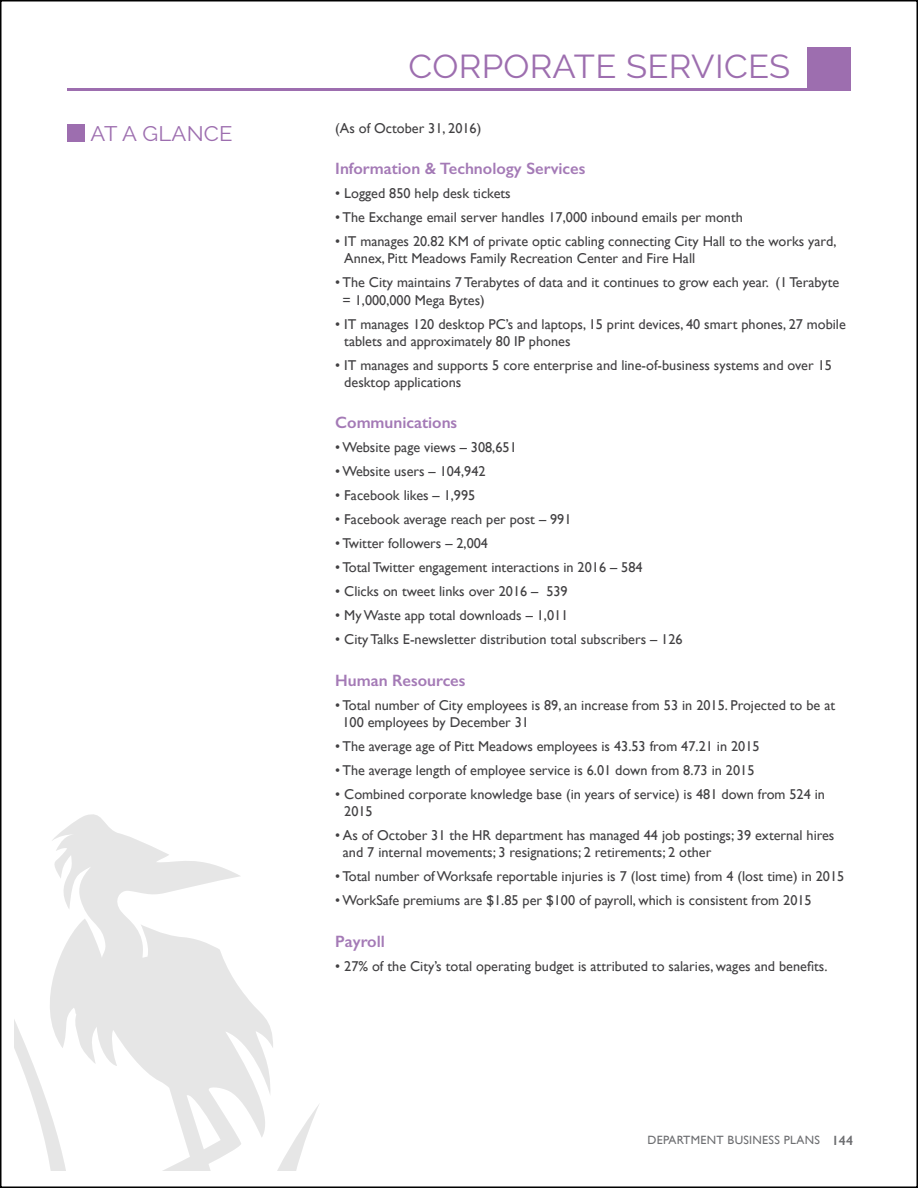
<style>
.page{position:relative;width:918px;height:1188px;background:#fff}
.page>*{position:absolute;margin:0;border:0;box-sizing:border-box;transform-origin:0 0}
.t1{font:33px "Raleway";letter-spacing:.01em;color:#9d6eaf;scale:1.05 1}
.t2{font:21px "Raleway";letter-spacing:.01em;color:#9d6eaf;scale:1.05 1}
.t3{font:600 16.5px "Gill Sans";color:#a47ab6}
.t4{font:14.25px/17.2px "Gill Sans";color:#414042}
.t5{font:12px "Gill Sans";letter-spacing:.025em;color:#6d6e71}
.s1{font-weight:600;font-size:13.5px}
</style>
<div class="page">
<svg style="left:14px;top:814px;width:305px;height:357px"></svg>
<div style="left:807px;top:47px;width:43px;height:44px;background:#9d6eaf"></div>
<hr style="left:68px;top:89px;width:782px;height:2px;background:#9d6eaf">
<div style="left:68px;top:125px;width:17px;height:17px;background:#9d6eaf"></div>
<h2 class="t2" style="left:90px;top:122px;width:137px">AT A GLANCE</h2>
<h1 class="t1" style="left:408px;top:47px;width:365px">CORPORATE SERVICES</h1>
<p class="t4" style="left:335px;top:119px;width:148px">(As of October 31, 2016)</p>
<p class="t3" style="left:335px;top:159px;width:252px">Information &amp; Technology Services</p>
<p class="t4" style="left:335px;top:185px;width:177px">• Logged 850 help desk tickets</p>
<p class="t4" style="left:335px;top:209px;width:409px">• The Exchange email server handles 17,000 inbound emails per month</p>
<p class="t4" style="left:344px;top:233px;width:494px;text-indent:-9px">• IT manages 20.82 KM of private optic cabling connecting City Hall to the works yard,<br>Annex, Pitt Meadows Family Recreation Center and Fire Hall</p>
<p class="t4" style="left:342px;top:274px;width:498px;text-indent:-7px">• The City maintains 7 Terabytes of data and it continues to grow each year. (1 Terabyte = 1,000,000 Mega Bytes)</p>
<p class="t4" style="left:344px;top:315px;width:503px;text-indent:-9px">• IT manages 120 desktop PC’s and laptops, 15 print devices, 40 smart phones, 27 mobile tablets and approximately 80 IP phones</p>
<p class="t4" style="left:344px;top:356px;width:489px;text-indent:-9px">• IT manages and supports 5 core enterprise and line-of-business systems and over 15 desktop applications</p>
<p class="t3" style="left:335px;top:413px;width:124px">Communications</p>
<p class="t4" style="left:335px;top:439px;width:183px">• Website page views – 308,651</p>
<p class="t4" style="left:335px;top:463px;width:152px">• Website users – 104,942</p>
<p class="t4" style="left:335px;top:487px;width:142px">• Facebook likes – 1,995</p>
<p class="t4" style="left:335px;top:511px;width:238px">• Facebook average reach per post – 991</p>
<p class="t4" style="left:335px;top:535px;width:154px">• Twitter followers – 2,004</p>
<p class="t4" style="left:335px;top:559px;width:309px">• Total Twitter engagement interactions in 2016 – 584</p>
<p class="t4" style="left:335px;top:583px;width:234px">• Clicks on tweet links over 2016 – 539</p>
<p class="t4" style="left:335px;top:607px;width:235px">• My Waste app total downloads – 1,011</p>
<p class="t4" style="left:335px;top:631px;width:349px">• City Talks E-newsletter distribution total subscribers – 126</p>
<p class="t3" style="left:335px;top:670px;width:132px">Human Resources</p>
<p class="t4" style="left:342px;top:696px;width:494px;text-indent:-7px">• Total number of City employees is 89, an increase from 53 in 2015. Projected to be at<br>100 employees by December 31</p>
<p class="t4" style="left:335px;top:737px;width:426px">• The average age of Pitt Meadows employees is 43.53 from 47.21 in 2015</p>
<p class="t4" style="left:335px;top:761px;width:421px">• The average length of employee service is 6.01 down from 8.73 in 2015</p>
<p class="t4" style="left:344px;top:785px;width:482px;text-indent:-9px">• Combined corporate knowledge base (in years of service) is 481 down from 524 in<br>2015</p>
<p class="t4" style="left:343px;top:827px;width:493px;text-indent:-8px">• As of October 31 the HR department has managed 44 job postings; 39 external hires and 7 internal movements; 3 resignations; 2 retirements; 2 other</p>
<p class="t4" style="left:335px;top:868px;width:511px">• Total number of Worksafe reportable injuries is 7 (lost time) from 4 (lost time) in 2015</p>
<p class="t4" style="left:335px;top:892px;width:478px">• WorkSafe premiums are $1.85 per $100 of payroll, which is consistent from 2015</p>
<p class="t3" style="left:335px;top:931px;width:51px">Payroll</p>
<p class="t4" style="left:335px;top:957px;width:494px">• 27% of the City’s total operating budget is attributed to salaries, wages and benefits.</p>
<p class="t5" style="left:647px;top:1133px;width:207px">DEPARTMENT BUSINESS PLANS <span class="s1">144</span></p>
</div>
